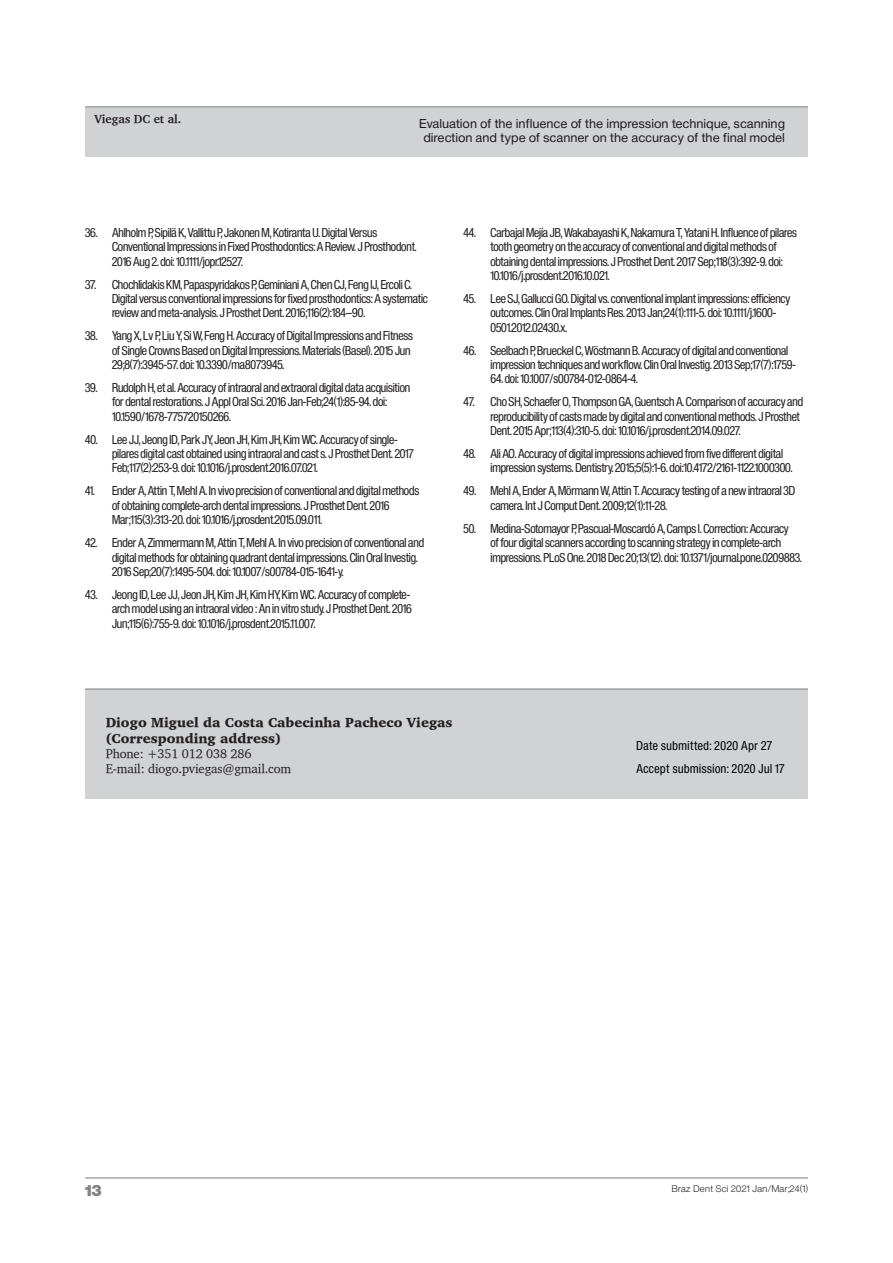
<style>
.page{position:relative;width:893px;height:1263px;background:#fff}
.page>*{position:absolute;margin:0;border:0;box-sizing:border-box;transform-origin:0 0}
.t1{font:15px "Sh Europa Nr 2 Ultra";color:#808285}
.t2{font:900 13.5px/16.2px "Charter";color:#231f20}
.t3{font:12.75px/15px "Charter";letter-spacing:-.01em;color:#231f20}
.t4{font:12px/14.4px "Sh Europa Nr 2 Con";letter-spacing:-.01em;color:#231f20}
.t5{font:12px/14.4px "Sh Europa Nr 2";letter-spacing:.05em;color:#231f20;text-align:center}
.t6{font:12px/23px "Sh Europa Nr 2 Con";letter-spacing:.05em;color:#000}
.t7{font:700 12px "Charter";color:#231f20}
.t8{font:9px "Sh Europa Nr 2 Light";letter-spacing:.05em;color:#231f20}
</style>
<div class="page">
<div style="left:85px;top:107px;width:723px;height:50px;background:#d1d2d4"></div>
<hr style="left:85px;top:106px;width:723px;height:1px;background:#808285">
<hr style="left:85px;top:1177px;width:723px;height:1px;background:#808285">
<div style="left:85px;top:689px;width:723px;height:110px;background:#d1d2d4"></div>
<hr style="left:85px;top:688px;width:723px;height:1px;background:#808285">
<p class="t7" style="left:94px;top:111px;width:89px">Viegas DC et al.</p>
<p class="t5" style="left:419px;top:116px;width:367px">Evaluation of the influence of the impression technique, scanning direction and type of scanner on the accuracy of the final model</p>
<p class="t4" style="left:112px;top:225px;width:306px;text-indent:-27px">36. Ahlholm P, Sipilä K, Vallittu P, Jakonen M, Kotiranta U. Digital Versus<br>Conventional Impressions in Fixed Prosthodontics: A Review. J Prosthodont.<br>2016 Aug 2. doi: 10.1111/jopr.12527.</p>
<p class="t4" style="left:112px;top:277px;width:317px;text-indent:-27px">37. Chochlidakis KM, Papaspyridakos P, Geminiani A, Chen CJ, Feng IJ, Ercoli C.<br>Digital versus conventional impressions for fixed prosthodontics: A systematic review and meta-analysis. J Prosthet Dent. 2016;116(2):184–90.</p>
<p class="t4" style="left:112px;top:329px;width:302px;text-indent:-27px">38. Yang X, Lv P, Liu Y, Si W, Feng H. Accuracy of Digital Impressions and Fitness of Single Crowns Based on Digital Impressions. Materials (Basel). 2015 Jun<br>29;8(7):3945-57. doi: 10.3390/ma8073945.</p>
<p class="t4" style="left:112px;top:380px;width:300px;text-indent:-27px">39. Rudolph H, et al. Accuracy of intraoral and extraoral digital data acquisition for dental restorations. J Appl Oral Sci. 2016 Jan-Feb;24(1):85-94. doi:<br>10.1590/1678-775720150266.</p>
<p class="t4" style="left:112px;top:432px;width:303px;text-indent:-27px">40. Lee JJ, Jeong ID, Park JY, Jeon JH, Kim JH, Kim WC. Accuracy of single&shy;pilares digital cast obtained using intraoral and cast s. J Prosthet Dent. 2017<br>Feb;117(2):253-9. doi: 10.1016/j.prosdent.2016.07.021.</p>
<p class="t4" style="left:112px;top:484px;width:309px;text-indent:-27px">41. Ender A, Attin T, Mehl A. In vivo precision of conventional and digital methods of obtaining complete-arch dental impressions. J Prosthet Dent. 2016<br>Mar;115(3):313-20. doi: 10.1016/j.prosdent.2015.09.011.</p>
<p class="t4" style="left:112px;top:535px;width:313px;text-indent:-27px">42. Ender A, Zimmermann M, Attin T, Mehl A. In vivo precision of conventional and digital methods for obtaining quadrant dental impressions. Clin Oral Investig.<br>2016 Sep;20(7):1495-504. doi: 10.1007/s00784-015-1641-y.</p>
<p class="t4" style="left:112px;top:587px;width:301px;text-indent:-27px">43. Jeong ID, Lee JJ, Jeon JH, Kim JH, Kim HY, Kim WC. Accuracy of complete&shy;arch model using an intraoral video : An in vitro study. J Prosthet Dent. 2016<br>Jun;115(6):755-9. doi: 10.1016/j.prosdent.2015.11.007.</p>
<p class="t4" style="left:490px;top:225px;width:308px;text-indent:-27px">44. Carbajal Mejía JB, Wakabayashi K, Nakamura T, Yatani H. Influence of pilares tooth geometry on the accuracy of conventional and digital methods of obtaining dental impressions. J Prosthet Dent. 2017 Sep;118(3):392-9. doi:<br>10.1016/j.prosdent.2016.10.021.</p>
<p class="t4" style="left:490px;top:291px;width:301px;text-indent:-27px">45. Lee SJ, Gallucci GO. Digital vs. conventional implant impressions: efficiency outcomes. Clin Oral Implants Res. 2013 Jan;24(1):111-5. doi: 10.1111/j.1600-<br>0501.2012.02430.x.</p>
<p class="t4" style="left:490px;top:343px;width:307px;text-indent:-27px">46. Seelbach P, Brueckel C, Wöstmann B. Accuracy of digital and conventional impression techniques and workflow. Clin Oral Investig. 2013 Sep;17(7):1759-</p>
<p class="t4" style="left:490px;top:372px;width:149px">64. doi: 10.1007/s00784-012-0864-4.</p>
<p class="t4" style="left:490px;top:395px;width:314px;text-indent:-27px">47. Cho SH, Schaefer O, Thompson GA, Guentsch A. Comparison of accuracy and reproducibility of casts made by digital and conventional methods. J Prosthet<br>Dent. 2015 Apr;113(4):310-5. doi: 10.1016/j.prosdent.2014.09.027.</p>
<p class="t4" style="left:490px;top:446px;width:303px;text-indent:-27px">48. Ali AO. Accuracy of digital impressions achieved from five different digital impression systems. Dentistry. 2015;5(5):1-6. doi:10.4172/2161-1122.1000300.</p>
<p class="t4" style="left:490px;top:484px;width:306px;text-indent:-27px">49. Mehl A, Ender A, Mörmann W, Attin T. Accuracy testing of a new intraoral 3D camera. Int J Comput Dent. 2009;12(1):11-28.</p>
<p class="t4" style="left:490px;top:521px;width:313px;text-indent:-27px">50. Medina-Sotomayor P, Pascual-Moscardó A, Camps I. Correction: Accuracy<br>of four digital scanners according to scanning strategy in complete-arch impressions. PLoS One. 2018 Dec 20;13(12). doi: 10.1371/journal.pone.0209883.</p>
<p class="t2" style="left:106px;top:713px;width:348px">Diogo Miguel da Costa Cabecinha Pacheco Viegas (Corresponding address)</p>
<p class="t3" style="left:106px;top:746px;width:187px">Phone: +351 012 038 286<br>E-mail: diogo.pviegas@gmail.com</p>
<p class="t6" style="left:636px;top:734px;width:150px">Date submitted: 2020 Apr 27<br>Accept submission: 2020 Jul 17</p>
<p class="t1" style="left:85px;top:1182px;width:18px">13</p>
<p class="t8" style="left:672px;top:1183px;width:138px">Braz Dent Sci 2021 Jan/Mar;24(1)</p>
</div>
